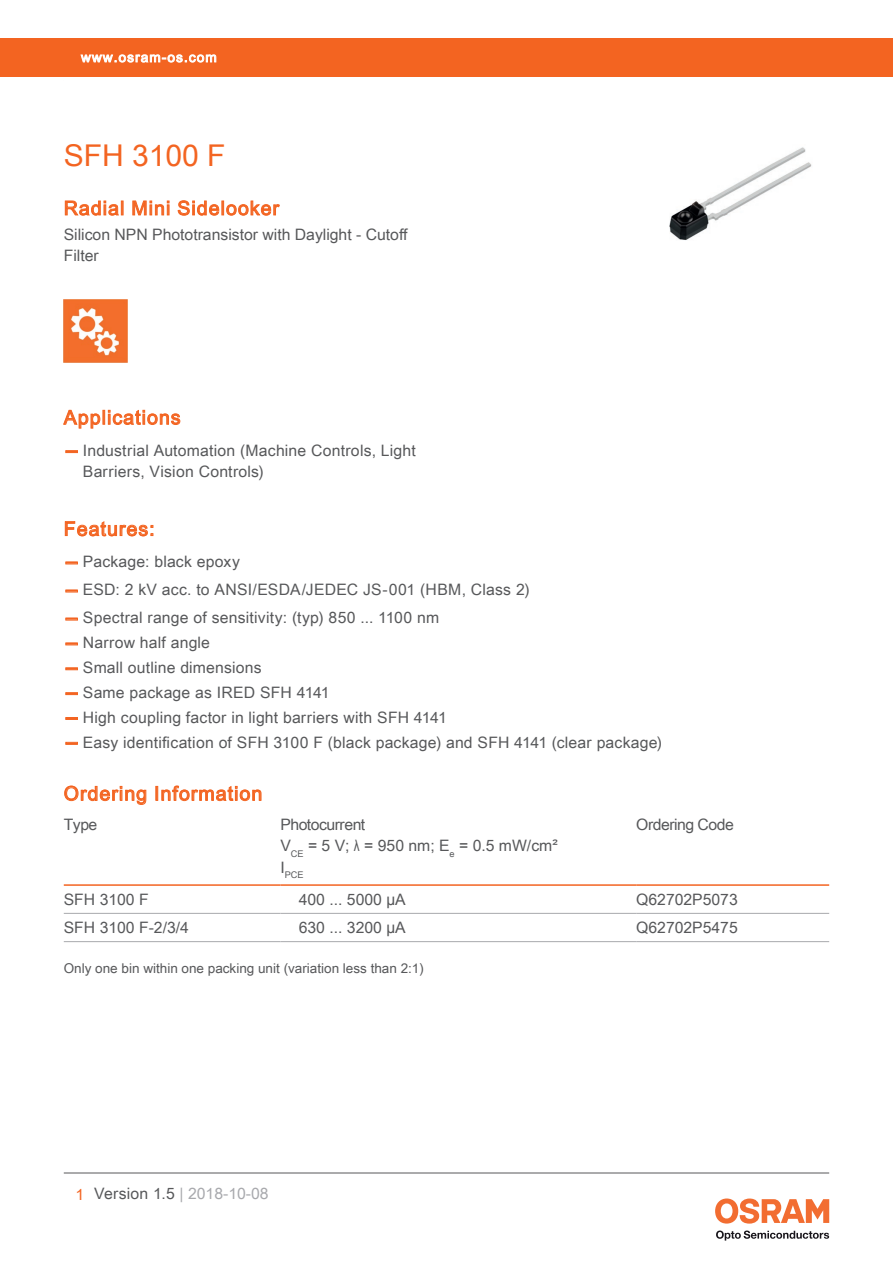
<style>
.page{position:relative;width:893px;height:1263px;background:#fff}
.page>*{position:absolute;margin:0;border:0;box-sizing:border-box;transform-origin:0 0}
.t1{font:30px "Arial Unicode MS";color:#f36421}
.t2{font:19.5px "Arial Unicode MS";letter-spacing:.055em;color:#f36421}
.t3{font:15.75px/21px "Arial Unicode MS";letter-spacing:.01em;color:#57585a}
.t4{font:15.75px "Arial Unicode MS";letter-spacing:-.03em;color:#57585a}
.t5{font:15.75px "Arial Unicode MS";color:#a8a9ad}
.t6{font:13.5px "Arial Unicode MS";color:#57585a}
.t7{font:13.5px "Arial Unicode MS";letter-spacing:.085em;color:#fff}
.t8{font:9.15px "Arial Unicode MS";color:#57585a}
.s1{font-family:"Helvetica Neue LT Pro";font-weight:700;color:#f36421}
.s2{font-family:"Arial"}
.s3{color:#f36421}
.s4{color:#57585a}
</style>
<div class="page">
<hr style="left:64px;top:1173px;width:765px;height:1px;background:#57585a">
<svg style="left:716px;top:1230px;width:113px;height:10px"></svg>
<svg style="left:715px;top:1198px;width:114px;height:25px"></svg>
<div style="left:0;top:38px;width:893px;height:39px;background:#f36421"></div>
<svg style="left:80px;top:54px;width:137px;height:9px"></svg>
<img style="left:669px;top:147px;width:143px;height:93px">
<svg style="left:65px;top:200px;width:58px;height:16px"></svg>
<svg style="left:132px;top:200px;width:37px;height:16px"></svg>
<svg style="left:177px;top:200px;width:43px;height:16px"></svg>
<div style="left:221px;top:201px;width:3px;height:14px;border:1px solid #f36421"></div>
<svg style="left:226px;top:200px;width:54px;height:16px"></svg>
<img style="left:64px;top:299px;width:63px;height:64px">
<svg style="left:63px;top:409px;width:118px;height:20px"></svg>
<svg style="left:66px;top:451px;width:11px;height:2px"></svg>
<svg style="left:65px;top:521px;width:88px;height:16px"></svg>
<svg style="left:66px;top:562px;width:11px;height:2px"></svg>
<svg style="left:66px;top:590px;width:11px;height:2px"></svg>
<svg style="left:66px;top:618px;width:11px;height:2px"></svg>
<svg style="left:66px;top:643px;width:11px;height:2px"></svg>
<svg style="left:66px;top:668px;width:11px;height:2px"></svg>
<svg style="left:66px;top:693px;width:11px;height:2px"></svg>
<svg style="left:66px;top:717px;width:11px;height:2px"></svg>
<svg style="left:66px;top:742px;width:11px;height:2px"></svg>
<hr style="left:64px;top:884px;width:216px;height:2px;background:#f36421">
<hr style="left:280px;top:884px;width:356px;height:2px;background:#f36421">
<hr style="left:636px;top:884px;width:193px;height:2px;background:#f36421">
<hr style="left:64px;top:913px;width:216px;height:1px;background:#a8a9ad">
<hr style="left:280px;top:913px;width:356px;height:1px;background:#a8a9ad">
<hr style="left:636px;top:913px;width:193px;height:1px;background:#a8a9ad">
<hr style="left:64px;top:941px;width:216px;height:1px;background:#a8a9ad">
<hr style="left:280px;top:941px;width:356px;height:1px;background:#a8a9ad">
<hr style="left:636px;top:941px;width:193px;height:1px;background:#a8a9ad">
<svg style="left:64px;top:785px;width:83px;height:20px"></svg>
<div style="left:155px;top:786px;width:3px;height:15px;border:1px solid #f36421"></div>
<svg style="left:161px;top:785px;width:101px;height:16px"></svg>
<p class="t7" style="left:81px;top:47px;width:137px">www.osram-os.com</p>
<h1 class="t1" style="left:64px;top:134px;width:163px">SFH 3100 F</h1>
<p class="t2" style="left:64px;top:194px;width:217px">Radial Mini Sidelooker</p>
<p class="t3" style="left:64px;top:224px;width:346px">Silicon NPN Phototransistor with Daylight - Cutoff<br>Filter</p>
<p class="t2" style="left:64px;top:403px;width:118px">Applications</p>
<p class="t3" style="left:83px;top:439px;width:334px;text-indent:-19px"><span class="s1">—</span> Industrial Automation (Machine Controls, Light<br>Barriers, Vision Controls)</p>
<p class="t2" style="left:64px;top:514px;width:92px">Features:</p>
<p class="t3" style="left:64px;top:551px;width:178px"><span class="s1">—</span> Package: black epoxy</p>
<p class="t3" style="left:64px;top:579px;width:468px"><span class="s1">—</span> ESD: 2 kV acc. to ANSI/ESDA/JEDEC JS-001 (HBM, Class 2)</p>
<p class="t3" style="left:64px;top:607px;width:377px"><span class="s1">—</span> Spectral range of sensitivity: (typ) 850 ... 1100 nm</p>
<p class="t3" style="left:64px;top:632px;width:148px"><span class="s1">—</span> Narrow half angle</p>
<p class="t3" style="left:64px;top:657px;width:200px"><span class="s1">—</span> Small outline dimensions</p>
<p class="t3" style="left:64px;top:681px;width:267px"><span class="s1">—</span> Same package as IRED SFH 4141</p>
<p class="t3" style="left:64px;top:706px;width:384px"><span class="s1">—</span> High coupling factor in light barriers with SFH 4141</p>
<p class="t3" style="left:64px;top:731px;width:600px"><span class="s1">—</span> Easy identification of SFH 3100 F (black package) and SFH 4141 (clear package)</p>
<p class="t2" style="left:64px;top:779px;width:200px">Ordering Information</p>
<p class="t3" style="left:64px;top:814px;width:35px">Type</p>
<p class="t4" style="left:280px;top:813px;width:86px">Photocurrent</p>
<p class="t4" style="left:636px;top:813px;width:99px">Ordering Code</p>
<p class="t3" style="left:280px;top:835px;width:279px">V<sub>CE</sub> = 5 V; <span class="s2">λ</span> = 950 nm; E<sub>e</sub> = 0.5 mW/cm²</p>
<p class="t8" style="left:280px;top:868px;width:25px"><sup>I</sup>PCE</p>
<p class="t3" style="left:64px;top:888px;width:86px">SFH 3100 F</p>
<p class="t3" style="left:299px;top:888px;width:108px">400 ... 5000 µA</p>
<p class="t3" style="left:636px;top:888px;width:103px">Q62702P5073</p>
<p class="t3" style="left:64px;top:917px;width:127px">SFH 3100 F-2/3/4</p>
<p class="t3" style="left:299px;top:917px;width:108px">630 ... 3200 µA</p>
<p class="t3" style="left:636px;top:917px;width:103px">Q62702P5475</p>
<p class="t6" style="left:64px;top:958px;width:362px">Only one bin within one packing unit (variation less than 2:1)</p>
<p class="t5" style="left:76px;top:1182px;width:195px"><span class="s3">1</span> <span class="s4">Version 1.5</span> | 2018-10-08</p>
</div>
